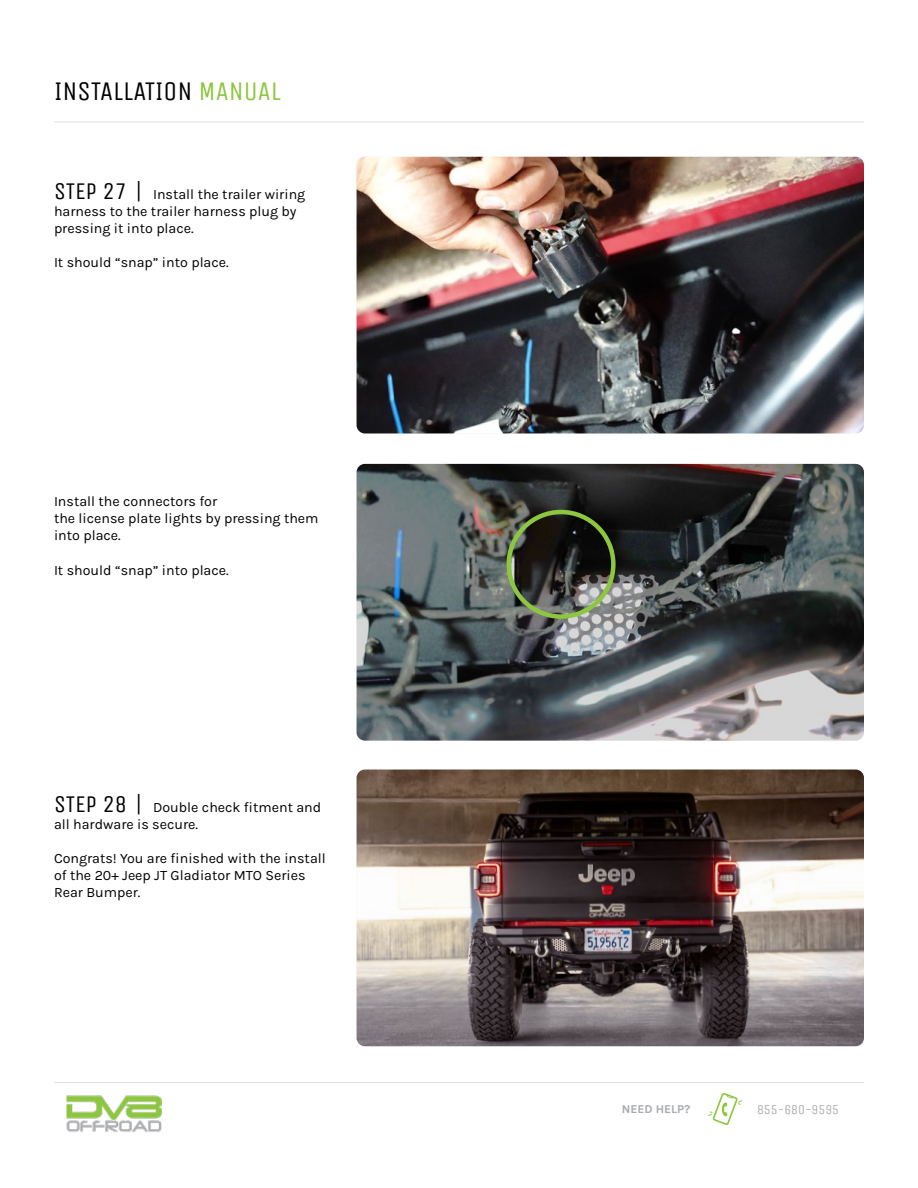
<style>
.page{position:relative;width:918px;height:1188px;background:#fff}
.page>*{position:absolute;margin:0;border:0;box-sizing:border-box;transform-origin:0 0}
.t1{font:27px "Unica One";color:#000}
.t2{font:14.25px/17.1px "Karla";color:#000}
.t3{font:13.5px "Unica One";color:#afadae}
.t4{font:12px "Karla";color:#a7a9ac}
.s1{color:#8dc63f}
.s2{font-family:"Unica One";font-size:24px}
</style>
<div class="page">
<hr style="left:54px;top:122px;width:810px;height:1px;background:#e2dfe0">
<svg style="left:708px;top:1093px;width:34px;height:32px"></svg>
<hr style="left:54px;top:1082px;width:810px;height:1px;background:#e2dfe0">
<img style="left:66px;top:1095px;width:96px;height:37px">
<img style="left:357px;top:770px;width:507px;height:276px">
<img style="left:357px;top:157px;width:507px;height:276px">
<img style="left:357px;top:464px;width:507px;height:277px">
<div style="left:507px;top:510px;width:109px;height:109px;border:4px solid #8dc63f;border-radius:50%"></div>
<h1 class="t1" style="left:54px;top:76px;width:228px">INSTALLATION <span class="s1">MANUAL</span></h1>
<p class="t2" style="left:54px;top:185px;width:253px"><span class="s2">STEP 27 |</span> Install the trailer wiring harness to the trailer harness plug by pressing it into place.</p>
<p class="t2" style="left:54px;top:254px;width:176px">It should “snap” into place.</p>
<p class="t2" style="left:54px;top:492px;width:266px">Install the connectors for<br>the license plate lights by pressing them into place.</p>
<p class="t2" style="left:54px;top:561px;width:176px">It should “snap” into place.</p>
<p class="t2" style="left:54px;top:798px;width:269px"><span class="s2">STEP 28 |</span> Double check fitment and all hardware is secure.</p>
<p class="t2" style="left:54px;top:849px;width:273px">Congrats! You are finished with the install of the 20+ Jeep JT Gladiator MTO Series<br>Rear Bumper.</p>
<p class="t4" style="left:622px;top:1101px;width:70px">NEED HELP?</p>
<p class="t3" style="left:757px;top:1102px;width:84px">855-680-9595</p>
</div>
